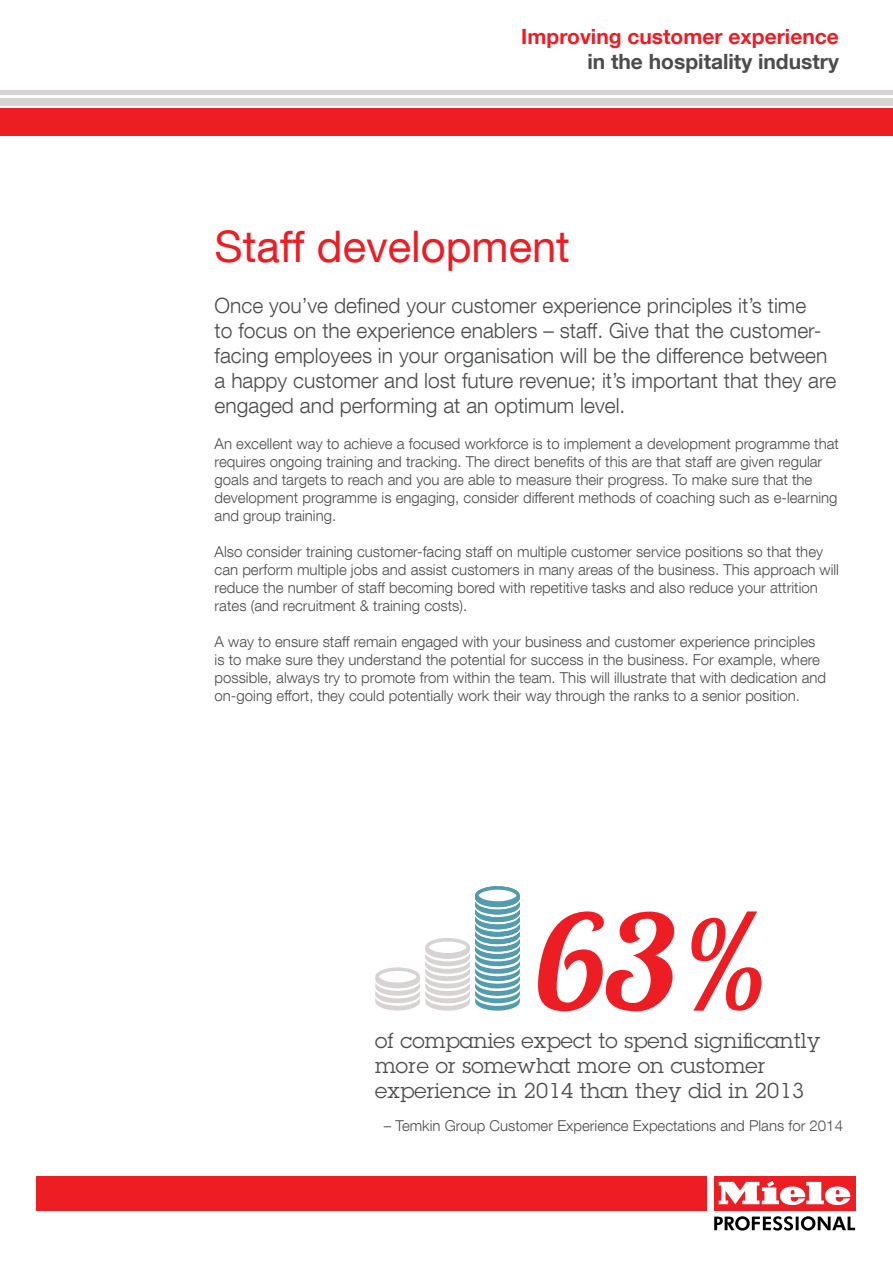
<style>
.page{position:relative;width:893px;height:1263px;background:#fff}
.page>*{position:absolute;margin:0;border:0;box-sizing:border-box;transform-origin:0 0}
.t1{font:132.3px "Lobster 1.3";color:#ed1d24;scale:1.05 1}
.t2{font:43.5px "Helvetica Neue";color:#ed1d24}
.t3{font:300 21px/25.2px "Helvetica Neue";color:#4b4d4d}
.t4{font:21px/25.2px "Lubalin Graph";letter-spacing:.01em;color:#4b4d4d}
.t5{font:700 21px "Helvetica Neue";color:#ed1d24}
.t6{font:700 21px "Helvetica Neue";color:#4b4d4d}
.t7{font:300 15px/18px "Helvetica Neue";color:#4b4d4d}
</style>
<div class="page">
<div style="left:0;top:98px;width:893px;height:7px;background:#d6d3d2"></div>
<div style="left:0;top:90px;width:893px;height:5px;background:#d6d3d2"></div>
<div style="left:0;top:108px;width:893px;height:28px;background:#ed1d24"></div>
<div style="left:36px;top:1176px;width:670px;height:35px;background:#ed1d24"></div>
<svg style="left:714px;top:1216px;width:141px;height:14px"></svg>
<div style="left:714px;top:1176px;width:141px;height:35px;background:#ed1d24"></div>
<svg style="left:719px;top:1181px;width:131px;height:24px"></svg>
<svg style="left:375px;top:886px;width:146px;height:125px"></svg>
<h3 class="t5" style="left:521px;top:23px;width:319px">Improving customer experience</h3>
<h3 class="t6" style="left:587px;top:48px;width:253px">in the hospitality industry</h3>
<h2 class="t2" style="left:215px;top:220px;width:357px">Staff development</h2>
<p class="t3" style="left:215px;top:292px;width:623px">Once you’ve defined your customer experience principles it’s time<br>to focus on the experience enablers – staff. Give that the customer&shy;facing employees in your organisation will be the difference between a happy customer and lost future revenue; it’s important that they are engaged and performing at an optimum level.</p>
<p class="t7" style="left:215px;top:435px;width:626px">An excellent way to achieve a focused workforce is to implement a development programme that requires ongoing training and tracking. The direct benefits of this are that staff are given regular goals and targets to reach and you are able to measure their progress. To make sure that the development programme is engaging, consider different methods of coaching such as e-learning and group training.</p>
<p class="t7" style="left:215px;top:543px;width:626px">Also consider training customer-facing staff on multiple customer service positions so that they can perform multiple jobs and assist customers in many areas of the business. This approach will reduce the number of staff becoming bored with repetitive tasks and also reduce your attrition rates (and recruitment &amp; training costs).</p>
<p class="t7" style="left:215px;top:633px;width:613px">A way to ensure staff remain engaged with your business and customer experience principles is to make sure they understand the potential for success in the business. For example, where possible, always try to promote from within the team. This will illustrate that with dedication and on-going effort, they could potentially work their way through the ranks to a senior position.</p>
<h1 class="t1" style="left:536px;top:878px;width:221px">63%</h1>
<h3 class="t4" style="left:375px;top:1027px;width:447px">of companies expect to spend significantly</h3>
<h3 class="t4" style="left:375px;top:1052px;width:431px">more or somewhat more on customer experience in 2014 than they did in 2013</h3>
<p class="t7" style="left:384px;top:1116px;width:461px">– Temkin Group Customer Experience Expectations and Plans for 2014</p>
</div>
